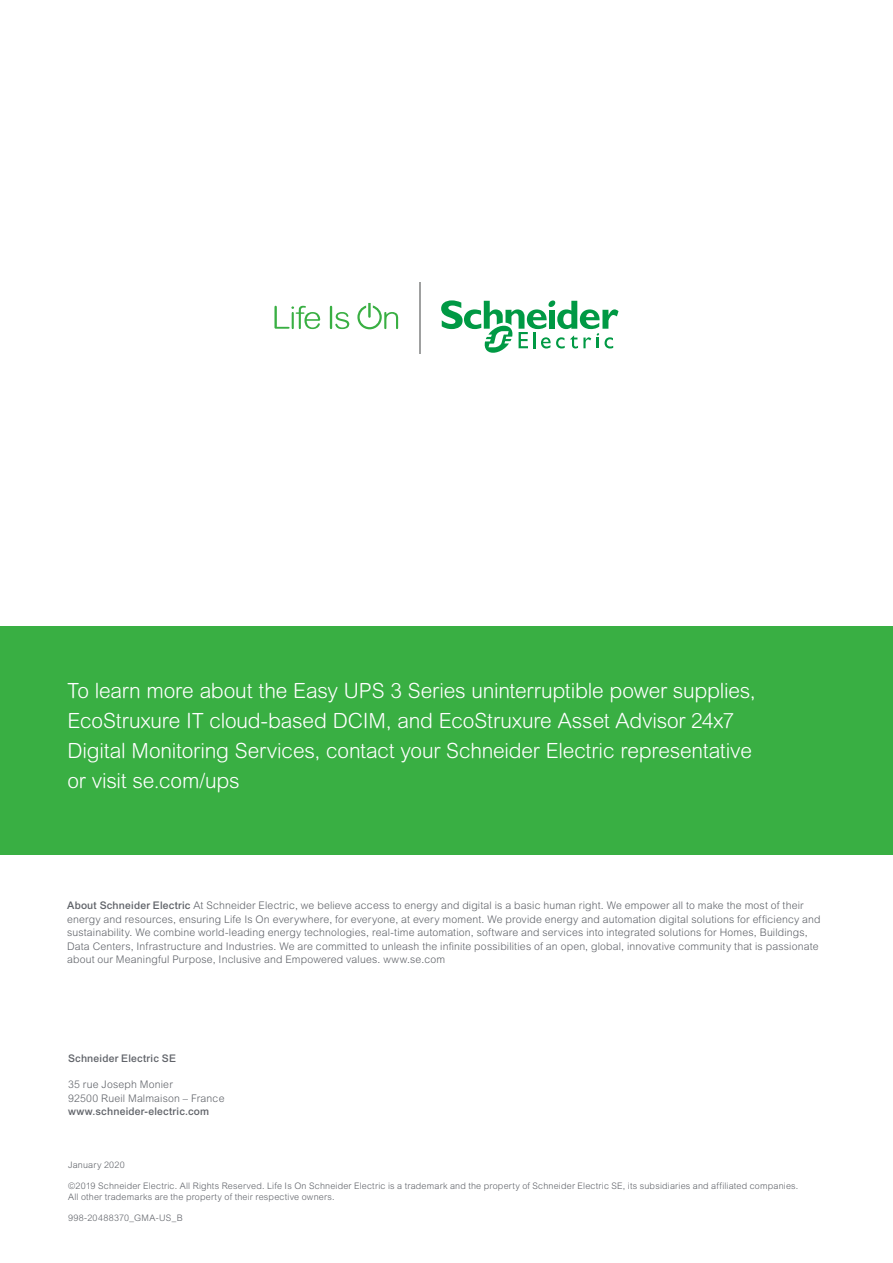
<style>
.page{position:relative;width:893px;height:1263px;background:#fff}
.page>*{position:absolute;margin:0;border:0;box-sizing:border-box;transform-origin:0 0}
.t1{font:300 21px/30px "Arial Rounded MT Std";letter-spacing:-.01em;color:#fff}
.t2{font:300 10.5px/13.5px "Arial MT Std";letter-spacing:.015em;color:#606369}
.t3{font:500 10.5px "Arial MT Std";letter-spacing:.02em;color:#606369}
.t4{font:300 9px/10.5px "Arial MT Std";letter-spacing:.02em;color:#606369}
.s1{font-weight:500}
</style>
<div class="page">
<div style="left:0;top:626px;width:893px;height:229px;background:#39af43"></div>
<svg style="left:274px;top:306px;width:46px;height:23px"></svg>
<svg style="left:330px;top:306px;width:19px;height:23px"></svg>
<svg style="left:357px;top:303px;width:41px;height:26px"></svg>
<svg style="left:441px;top:300px;width:177px;height:53px"></svg>
<hr style="left:419px;top:282px;width:1px;height:71px;background:#9fa0a0">
<p class="t1" style="left:68px;top:676px;width:690px">To learn more about the Easy UPS 3 Series uninterruptible power supplies, EcoStruxure IT cloud-based DCIM, and EcoStruxure Asset Advisor 24x7<br>Digital Monitoring Services, contact your Schneider Electric representative or visit se.com/ups</p>
<p class="t2" style="left:67px;top:899px;width:755px"><span class="s1">About Schneider Electric</span> At Schneider Electric, we believe access to energy and digital is a basic human right. We empower all to make the most of their energy and resources, ensuring Life Is On everywhere, for everyone, at every moment. We provide energy and automation digital solutions for efficiency and sustainability. We combine world-leading energy technologies, real-time automation, software and services into integrated solutions for Homes, Buildings, Data Centers, Infrastructure and Industries. We are committed to unleash the infinite possibilities of an open, global, innovative community that is passionate about our Meaningful Purpose, Inclusive and Empowered values. www.se.com</p>
<p class="t3" style="left:68px;top:1052px;width:110px">Schneider Electric SE</p>
<p class="t2" style="left:68px;top:1078px;width:158px">35 rue Joseph Monier<br>92500 Rueil Malmaison – France</p>
<p class="t3" style="left:68px;top:1105px;width:143px">www.schneider-electric.com</p>
<p class="t4" style="left:68px;top:1160px;width:58px">January 2020</p>
<p class="t4" style="left:68px;top:1181px;width:732px">©2019 Schneider Electric. All Rights Reserved. Life Is On Schneider Electric is a trademark and the property of Schneider Electric SE, its subsidiaries and affiliated companies.<br>All other trademarks are the property of their respective owners.</p>
<p class="t4" style="left:68px;top:1212px;width:116px">998-20488370_GMA-US_B</p>
</div>
